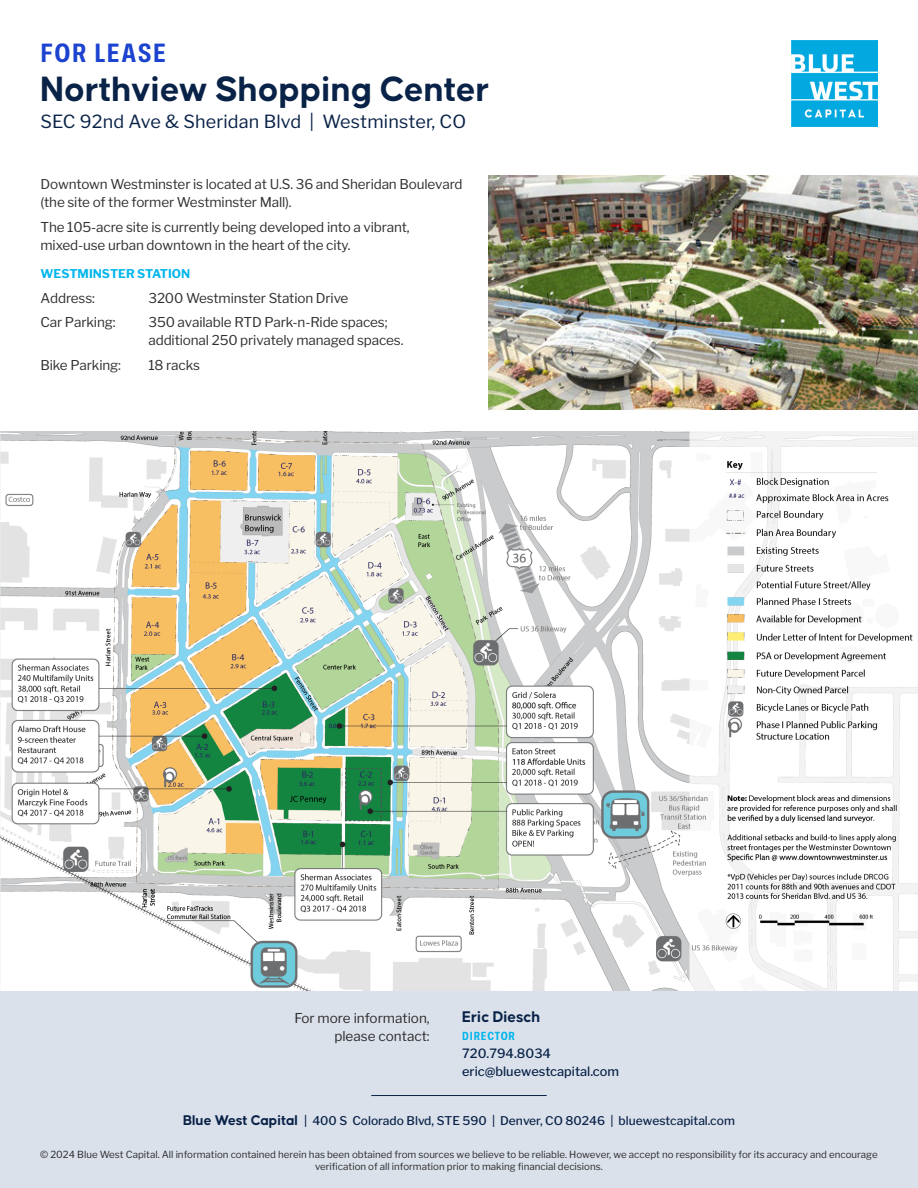
<style>
.page{position:relative;width:918px;height:1188px;background:#fff}
.page>*{position:absolute;margin:0;border:0;box-sizing:border-box;transform-origin:0 0}
.t1{font:700 37.5px "Causten";color:#092247}
.t2{font:700 27px "Ballinger Condensed";letter-spacing:.06em;color:#1c43cf}
.t3{font:18px "Libre Franklin";letter-spacing:.01em;color:#092247}
.t4{font:700 16.5px "Causten";color:#092247}
.t5{font:13.5px/18px "Libre Franklin";letter-spacing:-.01em;color:#312f30}
.t6{font:13.5px/18px "Libre Franklin";color:#2e2b2c;text-align:right}
.t7{font:500 12.75px "Libre Franklin";color:#092247}
.t8{font:500 12px "Libre Franklin";color:#092247}
.t9{font:700 12px "Libre Franklin";color:#00b5ec}
.t10{font:700 12px "Ballinger Condensed";letter-spacing:.07em;color:#00b5ec}
.t11{font:9.75px/12px "Libre Franklin";color:#2e2b2c;text-align:center}
.s1{font-family:"Causten";font-weight:700;font-size:15px}
</style>
<div class="page">
<img style="left:0;top:431px;width:918px;height:560px">
<img style="left:791px;top:40px;width:87px;height:87px">
<div style="left:0;top:991px;width:918px;height:197px;background:#dae1eb"></div>
<hr style="left:371px;top:1095px;width:176px;height:1px;background:#092247">
<img style="left:489px;top:175px;width:429px;height:234px">
<p class="t2" style="left:40px;top:38px;width:127px">FOR LEASE</p>
<p class="t1" style="left:40px;top:68px;width:451px">Northview Shopping Center</p>
<p class="t3" style="left:40px;top:111px;width:427px">SEC 92nd Ave &amp; Sheridan Blvd | Westminster, CO</p>
<p class="t5" style="left:40px;top:175px;width:424px">Downtown Westminster is located at U.S. 36 and Sheridan Boulevard (the site of the former Westminster Mall).</p>
<p class="t5" style="left:40px;top:218px;width:371px">The 105-acre site is currently being developed into a vibrant, mixed-use urban downtown in the heart of the city.</p>
<p class="t9" style="left:40px;top:266px;width:151px">WESTMINSTER STATION</p>
<p class="t5" style="left:40px;top:289px;width:56px">Address:</p>
<p class="t5" style="left:148px;top:289px;width:201px">3200 Westminster Station Drive</p>
<p class="t5" style="left:40px;top:314px;width:77px">Car Parking:</p>
<p class="t5" style="left:148px;top:314px;width:257px">350 available RTD Park-n-Ride spaces; additional 250 privately managed spaces.</p>
<p class="t5" style="left:40px;top:356px;width:82px">Bike Parking:</p>
<p class="t5" style="left:148px;top:356px;width:53px">18 racks</p>
<p class="t6" style="left:294px;top:1009px;width:137px">For more information, please contact:</p>
<p class="t4" style="left:462px;top:1008px;width:80px">Eric Diesch</p>
<p class="t10" style="left:462px;top:1029px;width:54px">DIRECTOR</p>
<p class="t7" style="left:462px;top:1046px;width:90px">720.794.8034</p>
<p class="t7" style="left:462px;top:1064px;width:158px">eric@bluewestcapital.com</p>
<p class="t8" style="left:183px;top:1114px;width:553px"><span class="s1">Blue West Capital</span> | 400 S Colorado Blvd, STE 590 | Denver, CO 80246 | bluewestcapital.com</p>
<p class="t11" style="left:40px;top:1148px;width:839px">© 2024 Blue West Capital. All information contained herein has been obtained from sources we believe to be reliable. However, we accept no responsibility for its accuracy and encourage verification of all information prior to making financial decisions.</p>
</div>
